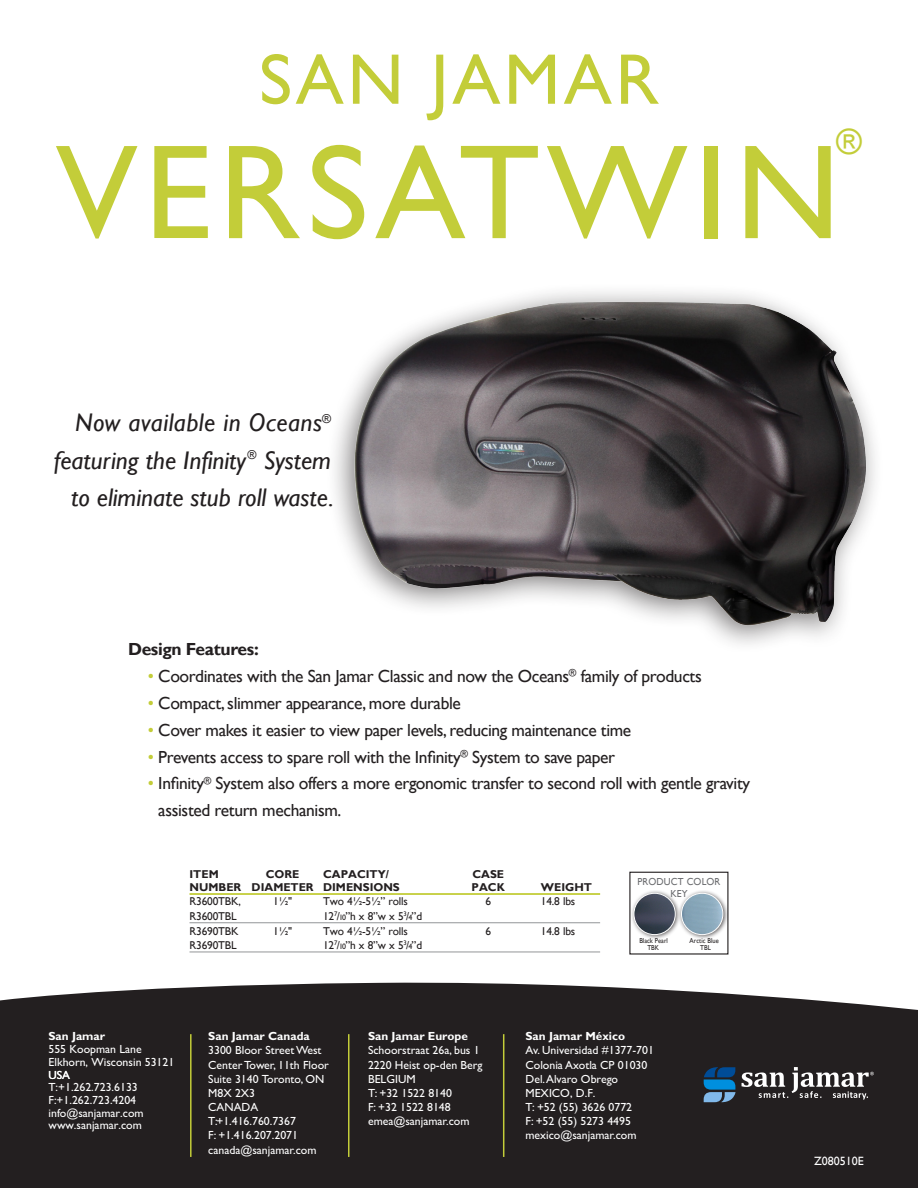
<style>
.page{position:relative;width:918px;height:1188px;background:#fff}
.page>*{position:absolute;margin:0;border:0;box-sizing:border-box;transform-origin:0 0}
.t1{font:135px "Gill Sans";letter-spacing:.05em;color:#c3cd39}
.t2{font:72px "Gill Sans";letter-spacing:.05em;color:#c3cd39}
.t3{font:italic 34.95px "Gill Sans";color:#c3cd39}
.t4{font:italic 25.5px/37.5px "Gill Sans";color:#231f20;text-align:right}
.t5{font:17.55px/26.8px "Gill Sans";letter-spacing:-.02em;color:#231f20}
.t6{font:700 17.55px "Gill Sans";letter-spacing:-.02em;color:#231f20}
.t7{font:12px "Gill Sans";color:#fff}
.t8{font:11.85px/14.1px "Gill Sans";color:#fff}
.part{font:11.4px "Gill Sans";letter-spacing:-.015em;color:#231f20}
.Product_item{font:700 11.4px "Gill Sans";color:#231f20}
.t9{font:10.2px/12.1px "Gill Sans";letter-spacing:.01em;color:#6c6d70;text-align:center;scale:.95 1}
.t10{font:7.2px "Gill Sans";color:#231f20;scale:.9 1}
.s1{color:#c3cd39}
.s2{font-size:7.95px}
.s3{font-weight:700}
</style>
<div class="page">
<svg style="left:0;top:982px;width:918px;height:30px;fill:#231f20"></svg>
<img style="left:339px;top:291px;width:536px;height:343px">
<div style="left:629px;top:872px;width:99px;height:83px;border:1px solid #231f20"></div>
<div style="left:631px;top:890px;width:50px;height:50px;background:#231f20;opacity:.75"></div>
<img style="left:634px;top:893px;width:41px;height:41px">
<div style="left:634px;top:893px;width:41px;height:42px;border:1px solid #fff;border-radius:50%"></div>
<div style="left:678px;top:890px;width:50px;height:50px;background:#231f20;opacity:.75"></div>
<img style="left:681px;top:893px;width:42px;height:42px;border-radius:21px">
<div style="left:681px;top:893px;width:42px;height:42px;border:1px solid #fff;border-radius:50%"></div>
<hr style="left:190px;top:893px;width:410px;height:2px;background:#c3cd39">
<hr style="left:190px;top:922px;width:410px;height:1px;background:#939598">
<hr style="left:190px;top:952px;width:410px;height:1px;background:#939598">
<div style="left:0;top:1012px;width:918px;height:162px;background:#231f20"></div>
<svg style="left:742px;top:1067px;width:132px;height:33px"></svg>
<svg style="left:704px;top:1067px;width:32px;height:35px"></svg>
<div style="left:0;top:1166px;width:918px;height:22px;background:#231f20"></div>
<hr style="left:190px;top:1034px;width:2px;height:123px;background:#c3cd39">
<hr style="left:348px;top:1034px;width:2px;height:123px;background:#c3cd39">
<hr style="left:503px;top:1034px;width:1px;height:123px;background:#c3cd39">
<p class="t2" style="left:259px;top:38px;width:401px">SAN JAMAR</p>
<p class="t1" style="left:56px;top:114px;width:786px">VERSATWIN</p>
<p class="t3" style="left:836px;top:121px;width:27px">®</p>
<p class="t4" style="left:54px;top:404px;width:281px">Now available in Oceans<sup>® </sup>featuring the Infinity<sup>®</sup> System to eliminate stub roll waste.</p>
<p class="t6" style="left:128px;top:639px;width:132px">Design Features:</p>
<p class="t5" style="left:148px;top:663px;width:555px"><span class="s1">•</span> Coordinates with the San Jamar Classic and now the Oceans<sup>®</sup> family of products</p>
<p class="t5" style="left:148px;top:690px;width:315px"><span class="s1">•</span> Compact, slimmer appearance, more durable</p>
<p class="t5" style="left:148px;top:717px;width:485px"><span class="s1">•</span> Cover makes it easier to view paper levels, reducing maintenance time</p>
<p class="t5" style="left:148px;top:744px;width:469px"><span class="s1">•</span> Prevents access to spare roll with the Infinity<sup>®</sup> System to save paper</p>
<p class="t5" style="left:158px;top:770px;width:593px;text-indent:-10px"><span class="s1">•</span> Infinity<sup>®</sup> System also offers a more ergonomic transfer to second roll with gentle gravity assisted return mechanism.</p>
<p class="Product_item" style="left:190px;top:867px;width:31px">ITEM</p>
<p class="Product_item" style="left:266px;top:867px;width:35px">CORE</p>
<p class="Product_item" style="left:323px;top:867px;width:67px">CAPACITY/</p>
<p class="Product_item" style="left:472px;top:867px;width:33px">CASE</p>
<p class="Product_item" style="left:190px;top:880px;width:212px">NUMBER DIAMETER DIMENSIONS</p>
<p class="Product_item" style="left:472px;top:880px;width:35px">PACK</p>
<p class="Product_item" style="left:541px;top:880px;width:53px">WEIGHT</p>
<p class="part" style="left:190px;top:895px;width:53px">R3600TBK,</p>
<p class="part" style="left:273px;top:895px;width:20px">1½"</p>
<p class="part" style="left:323px;top:895px;width:86px">Two 4½-5½” rolls</p>
<p class="part" style="left:486px;top:895px;width:7px">6</p>
<p class="part" style="left:541px;top:895px;width:36px">14.8 lbs</p>
<p class="part" style="left:190px;top:910px;width:49px">R3600TBL</p>
<p class="part" style="left:323px;top:910px;width:101px">12<sup>7</sup>/<span class="s2">10</span>”h x 8”w x 5<sup>3</sup>/<span class="s2">4</span>”d</p>
<p class="part" style="left:190px;top:924px;width:51px">R3690TBK</p>
<p class="part" style="left:273px;top:924px;width:20px">1½"</p>
<p class="part" style="left:323px;top:924px;width:86px">Two 4½-5½” rolls</p>
<p class="part" style="left:486px;top:924px;width:7px">6</p>
<p class="part" style="left:541px;top:924px;width:36px">14.8 lbs</p>
<p class="part" style="left:190px;top:939px;width:49px">R3690TBL</p>
<p class="part" style="left:323px;top:939px;width:101px">12<sup>7</sup>/<span class="s2">10</span>”h x 8”w x 5<sup>3</sup>/<span class="s2">4</span>”d</p>
<p class="t9" style="left:637px;top:875px;width:89px">PRODUCT COLOR<br>KEY</p>
<p class="t10" style="left:639px;top:936px;width:33px">Black Pearl</p>
<p class="t10" style="left:690px;top:936px;width:34px">Arctic Blue</p>
<p class="t10" style="left:647px;top:943px;width:14px">TBK</p>
<p class="t10" style="left:700px;top:943px;width:13px">TBL</p>
<p class="t8" style="left:49px;top:1030px;width:127px;line-height:12.8px"><span class="s3">San Jamar<br></span>555 Koopman Lane<br>Elkhorn, Wisconsin 53121</p>
<p class="t8" style="left:49px;top:1081px;width:97px;line-height:12.8px">T:+1.262.723.6133<br>F:+1.262.723.4204 info@sanjamar.com www.sanjamar.com</p>
<p class="t8" style="left:49px;top:1068px;width:23px">USA</p>
<p class="t8" style="left:208px;top:1029px;width:122px"><span class="s3">San Jamar Canada<br></span>3300 Bloor Street West<br>Center Tower, 11th Floor<br>Suite 3140 Toronto, ON<br>M8X 2X3<br>CANADA<br>T:+1.416.760.7367<br>F: +1.416.207.2071 canada@sanjamar.com</p>
<p class="t8" style="left:368px;top:1029px;width:116px"><span class="s3">San Jamar Europe<br></span>Schoorstraat 26a, bus 1<br>2220 Heist op-den Berg<br>BELGIUM<br>T: +32 1522 8140<br>F: +32 1522 8148 emea@sanjamar.com</p>
<p class="t8" style="left:526px;top:1029px;width:130px"><span class="s3">San Jamar México<br></span>Av. Universidad #1377-701<br>Colonia Axotla CP 01030<br>Del. Alvaro Obrego<br>MEXICO, D.F.<br>T: +52 (55) 3626 0772<br>F: +52 (55) 5273 4495 mexico@sanjamar.com</p>
<p class="t7" style="left:814px;top:1154px;width:51px">Z080510E</p>
</div>
